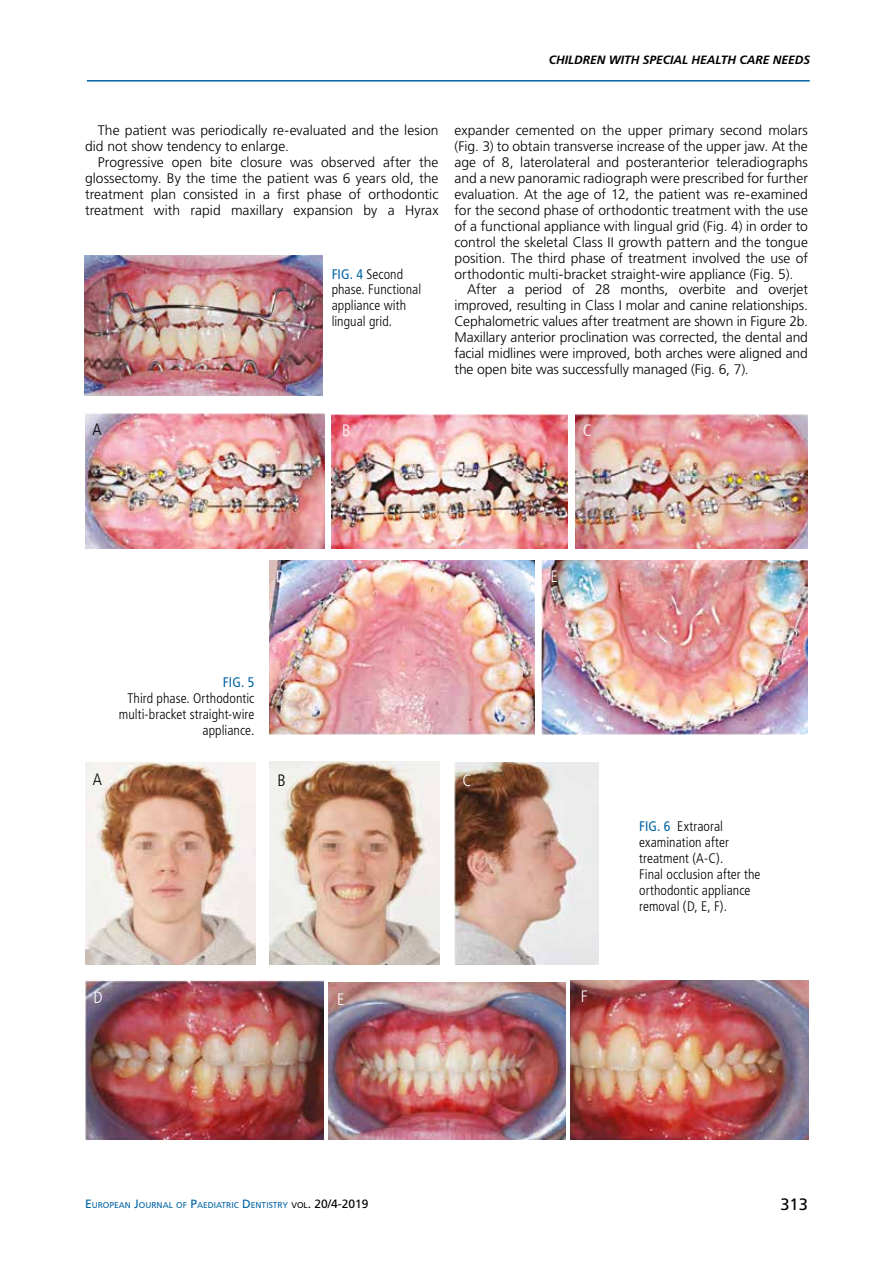
<style>
.page{position:relative;width:893px;height:1263px;background:#fff}
.page>*{position:absolute;margin:0;border:0;box-sizing:border-box;transform-origin:0 0}
.t1{font:300 condensed 16.5px "Frutiger";color:#fff}
.t2{font:16.5px "Frutiger";color:#000}
.t3{font:300 condensed 16.5px "Frutiger";color:#000}
.t4{font:300 13.8px/15.9px "Frutiger LT Std";color:#000;text-align:justify}
.t5{font:300 condensed 13.8px/15.9px "Frutiger";letter-spacing:.005em;color:#000}
.t6{font:condensed 13.8px "Frutiger";color:#0063a5}
.t7{font:italic 700 12px "Frutiger";color:#000}
.t8{font:8.4px "Frutiger";color:#0063a5}
.s1{font-weight:400;color:#0063a5}
.s2{font-size:12px}
.s3{color:#000}
.s4{font-size:12px;color:#000}
</style>
<div class="page">
<hr style="left:87px;top:80px;width:723px;height:2px;background:#0063a5">
<img style="left:85px;top:256px;width:238px;height:139px">
<img style="left:85px;top:413px;width:239px;height:136px">
<img style="left:331px;top:414px;width:237px;height:135px">
<img style="left:575px;top:414px;width:233px;height:135px">
<img style="left:270px;top:560px;width:264px;height:174px">
<img style="left:542px;top:560px;width:266px;height:174px">
<img style="left:85px;top:763px;width:170px;height:201px">
<img style="left:269px;top:762px;width:170px;height:202px">
<img style="left:455px;top:763px;width:144px;height:201px">
<img style="left:328px;top:982px;width:238px;height:158px">
<img style="left:86px;top:981px;width:237px;height:158px">
<img style="left:571px;top:980px;width:237px;height:160px">
<p class="t7" style="left:549px;top:53px;width:263px">CHILDREN WITH SPECIAL HEALTH CARE NEEDS</p>
<p class="t4" style="left:85px;top:122px;width:355px;text-indent:13px">The patient was periodically re-evaluated and the lesion did not show tendency to enlarge.</p>
<p class="t4" style="left:85px;top:154px;width:355px;text-indent:13px">Progressive open bite closure was observed after the glossectomy. By the time the patient was 6 years old, the treatment plan consisted in a first phase of orthodontic treatment with rapid maxillary expansion by a Hyrax</p>
<p class="t5" style="left:332px;top:266px;width:91px"><span class="s1">FIG. 4</span> Second phase. Functional appliance with lingual grid.</p>
<p class="t4" style="left:454px;top:122px;width:355px">expander cemented on the upper primary second molars (Fig. 3) to obtain transverse increase of the upper jaw. At the age of 8, laterolateral and posteranterior teleradiographs and a new panoramic radiograph were prescribed for further evaluation. At the age of 12, the patient was re-examined for the second phase of orthodontic treatment with the use of a functional appliance with lingual grid (Fig. 4) in order to control the skeletal Class II growth pattern and the tongue position. The third phase of treatment involved the use of orthodontic multi-bracket straight-wire appliance (Fig. 5).</p>
<p class="t4" style="left:454px;top:282px;width:355px;text-indent:13px">After a period of 28 months, overbite and overjet improved, resulting in Class I molar and canine relationships.<br>Cephalometric values after treatment are shown in Figure 2b.<br>Maxillary anterior proclination was corrected, the dental and facial midlines were improved, both arches were aligned and the open bite was successfully managed (Fig. 6, 7).</p>
<p class="t3" style="left:93px;top:420px;width:11px">A</p>
<p class="t1" style="left:342px;top:421px;width:10px">B</p>
<p class="t1" style="left:583px;top:421px;width:10px">C</p>
<p class="t1" style="left:276px;top:566px;width:11px">D</p>
<p class="t1" style="left:550px;top:566px;width:9px">E</p>
<p class="t6" style="left:223px;top:674px;width:33px">FIG. 5</p>
<p class="t5" style="left:119px;top:690px;width:137px;text-align:right">Third phase. Orthodontic multi-bracket straight-wire appliance.</p>
<p class="t3" style="left:93px;top:770px;width:11px">A</p>
<p class="t3" style="left:277px;top:771px;width:10px">B</p>
<p class="t1" style="left:462px;top:771px;width:10px">C</p>
<p class="t1" style="left:94px;top:988px;width:11px">D</p>
<p class="t1" style="left:337px;top:989px;width:9px">E</p>
<p class="t1" style="left:581px;top:987px;width:8px">F</p>
<p class="t5" style="left:639px;top:819px;width:123px"><span class="s1">FIG. 6</span> Extraoral examination after treatment (A-C).<br>Final occlusion after the orthodontic appliance removal (D, E, F).</p>
<p class="t8" style="left:85px;top:1200px;width:285px"><span class="s2">E</span>UROPEAN <span class="s2">J</span>OURNAL OF <span class="s2">P</span>AE DIATRIC <span class="s2">D</span> E NTISTRY <span class="s3">VOL</span><span class="s4">. 20/4-2019</span></p>
<p class="t2" style="left:780px;top:1194px;width:29px">313</p>
</div>
